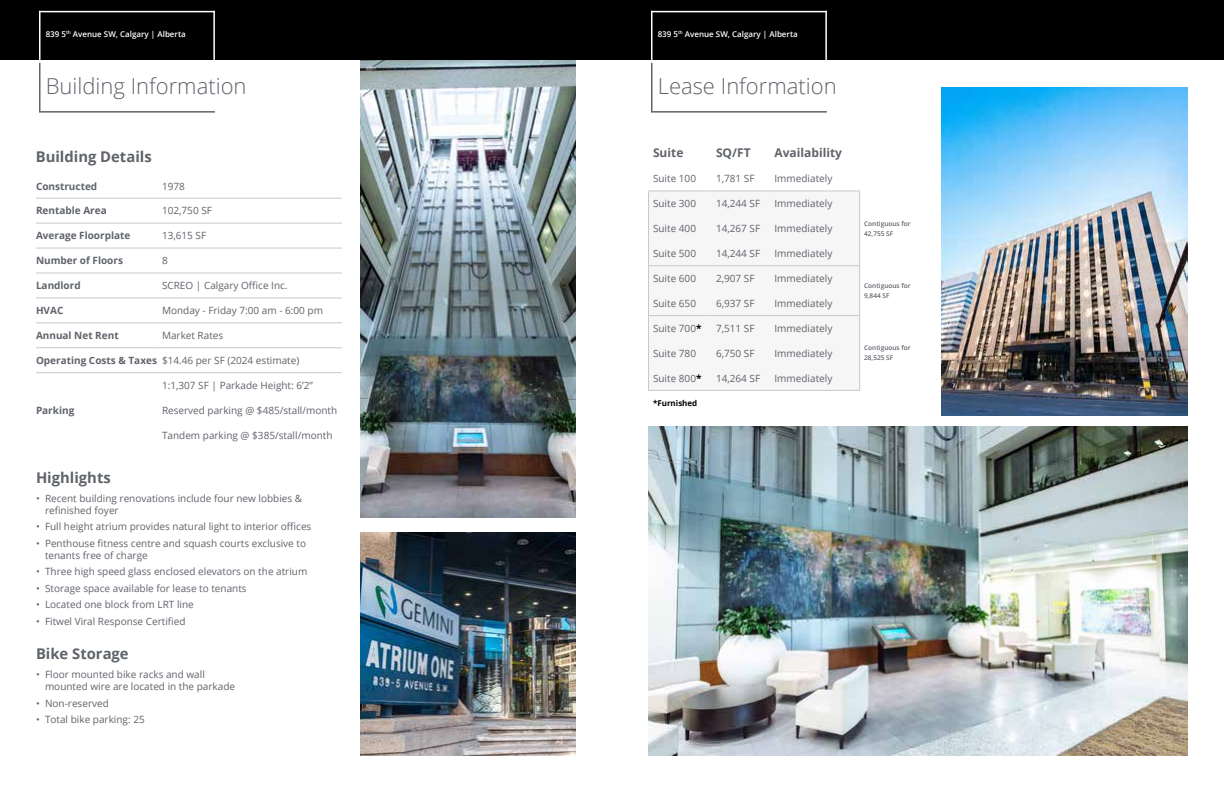
<style>
.page{position:relative;width:1224px;height:792px;background:#fff}
.page>*{position:absolute;margin:0;border:0;box-sizing:border-box;transform-origin:0 0}
.t1{font:300 22px "Open Sans";color:#5f636a}
.t2{font:700 14.8px "Open Sans";color:#5f636a}
.t3{font:700 12px "Open Sans";color:#5f636a}
.t4{font:10px/12px "Open Sans";color:#5f636a}
.t5{font:700 10px "Open Sans";color:#5f636a}
.t6{font:600 8px "Open Sans";color:#fff}
.t7{font:700 8px "Open Sans";color:#000}
.t8{font:600 6.5px/10px "Open Sans";color:#5f636a}
.s1{font-weight:700}
.s2{font-weight:700;color:#000}
</style>
<div class="page">
<div style="left:0;top:0;width:621px;height:60px;background:#000"></div>
<div style="left:595px;top:0;width:629px;height:60px;background:#000"></div>
<img style="left:361px;top:532px;width:215px;height:224px">
<img style="left:361px;top:60px;width:215px;height:457px">
<img style="left:648px;top:427px;width:540px;height:329px">
<img style="left:941px;top:88px;width:247px;height:327px">
<hr style="left:213px;top:11px;width:2px;height:49px;background:#fff">
<hr style="left:825px;top:11px;width:2px;height:49px;background:#fff">
<hr style="left:39px;top:11px;width:176px;height:1px;background:#fff">
<hr style="left:651px;top:11px;width:176px;height:1px;background:#fff">
<hr style="left:39px;top:11px;width:1px;height:49px;background:#fff">
<hr style="left:651px;top:11px;width:1px;height:49px;background:#fff">
<hr style="left:39px;top:63px;width:1px;height:49px;background:#5f636a">
<hr style="left:651px;top:63px;width:1px;height:49px;background:#5f636a">
<hr style="left:39px;top:111px;width:176px;height:2px;background:#5f636a">
<hr style="left:651px;top:111px;width:176px;height:2px;background:#5f636a">
<hr style="left:36px;top:198px;width:122px;height:1px;background:#c7c9c8">
<hr style="left:158px;top:198px;width:184px;height:1px;background:#c7c9c8">
<hr style="left:36px;top:223px;width:122px;height:1px;background:#c7c9c8">
<hr style="left:158px;top:223px;width:184px;height:1px;background:#c7c9c8">
<hr style="left:36px;top:248px;width:122px;height:1px;background:#c7c9c8">
<hr style="left:158px;top:248px;width:184px;height:1px;background:#c7c9c8">
<hr style="left:36px;top:273px;width:122px;height:1px;background:#c7c9c8">
<hr style="left:158px;top:273px;width:184px;height:1px;background:#c7c9c8">
<hr style="left:36px;top:298px;width:122px;height:1px;background:#c7c9c8">
<hr style="left:158px;top:298px;width:184px;height:1px;background:#c7c9c8">
<hr style="left:36px;top:323px;width:122px;height:1px;background:#c7c9c8">
<hr style="left:158px;top:323px;width:184px;height:1px;background:#c7c9c8">
<hr style="left:36px;top:348px;width:122px;height:1px;background:#c7c9c8">
<hr style="left:158px;top:348px;width:184px;height:1px;background:#c7c9c8">
<hr style="left:36px;top:372px;width:122px;height:1px;background:#c7c9c8">
<hr style="left:158px;top:372px;width:184px;height:1px;background:#c7c9c8">
<div style="left:649px;top:191px;width:210px;height:199px;background:#f6f6f6"></div>
<hr style="left:648px;top:190px;width:64px;height:1px;background:#c7c9c8">
<hr style="left:712px;top:190px;width:58px;height:1px;background:#c7c9c8">
<hr style="left:770px;top:190px;width:90px;height:1px;background:#c7c9c8">
<hr style="left:648px;top:265px;width:64px;height:1px;background:#c7c9c8">
<hr style="left:712px;top:265px;width:58px;height:1px;background:#c7c9c8">
<hr style="left:770px;top:265px;width:90px;height:1px;background:#c7c9c8">
<hr style="left:648px;top:315px;width:64px;height:1px;background:#c7c9c8">
<hr style="left:712px;top:315px;width:58px;height:1px;background:#c7c9c8">
<hr style="left:770px;top:315px;width:90px;height:1px;background:#c7c9c8">
<svg style="left:648px;top:191px;width:1px;height:199px"></svg>
<svg style="left:859px;top:191px;width:1px;height:199px"></svg>
<hr style="left:648px;top:390px;width:64px;height:1px;background:#c7c9c8">
<hr style="left:712px;top:390px;width:58px;height:1px;background:#c7c9c8">
<hr style="left:770px;top:390px;width:90px;height:1px;background:#c7c9c8">
<p class="t6" style="left:46px;top:29px;width:142px">839 5<sup>th</sup> Avenue SW, Calgary | Alberta</p>
<p class="t6" style="left:658px;top:29px;width:142px">839 5<sup>th</sup> Avenue SW, Calgary | Alberta</p>
<h1 class="t1" style="left:46px;top:71px;width:202px">Building Information</h1>
<h2 class="t2" style="left:36px;top:146px;width:117px">Building Details</h2>
<p class="t5" style="left:36px;top:179px;width:63px">Constructed</p>
<p class="t4" style="left:162px;top:180px;width:24px">1978</p>
<p class="t5" style="left:36px;top:204px;width:72px">Rentable Area</p>
<p class="t4" style="left:162px;top:205px;width:52px">102,750 SF</p>
<p class="t5" style="left:36px;top:229px;width:96px">Average Floorplate</p>
<p class="t4" style="left:162px;top:230px;width:46px">13,615 SF</p>
<p class="t5" style="left:36px;top:254px;width:88px">Number of Floors</p>
<p class="t4" style="left:162px;top:254px;width:7px">8</p>
<p class="t5" style="left:36px;top:279px;width:46px">Landlord</p>
<p class="t4" style="left:162px;top:279px;width:127px">SCREO | Calgary Office Inc.</p>
<p class="t5" style="left:36px;top:304px;width:29px">HVAC</p>
<p class="t4" style="left:162px;top:304px;width:163px">Monday - Friday 7:00 am - 6:00 pm</p>
<p class="t5" style="left:36px;top:328px;width:84px">Annual Net Rent</p>
<p class="t4" style="left:162px;top:329px;width:63px">Market Rates</p>
<p class="t4" style="left:36px;top:354px;width:265px"><span class="s1">Operating Costs &amp; Taxes</span> $14.46 per SF (2024 estimate)</p>
<p class="t5" style="left:36px;top:403px;width:40px">Parking</p>
<p class="t4" style="left:162px;top:379px;width:153px">1:1,307 SF | Parkade Height: 6’2”</p>
<p class="t4" style="left:162px;top:404px;width:177px">Reserved parking @ $485/stall/month</p>
<p class="t4" style="left:162px;top:429px;width:172px">Tandem parking @ $385/stall/month</p>
<h2 class="t2" style="left:36px;top:467px;width:76px">Highlights</h2>
<p class="t4" style="left:45px;top:492px;width:259px;text-indent:-9px">• Recent building renovations include four new lobbies &amp; refinished foyer</p>
<p class="t4" style="left:36px;top:520px;width:277px">• Full height atrium provides natural light to interior offices</p>
<p class="t4" style="left:45px;top:537px;width:263px;text-indent:-9px">• Penthouse fitness centre and squash courts exclusive to tenants free of charge</p>
<p class="t4" style="left:36px;top:565px;width:273px">• Three high speed glass enclosed elevators on the atrium</p>
<p class="t4" style="left:36px;top:582px;width:212px">• Storage space available for lease to tenants</p>
<p class="t4" style="left:36px;top:598px;width:159px">• Located one block from LRT line</p>
<p class="t4" style="left:36px;top:615px;width:151px">• Fitwel Viral Response Certified</p>
<h2 class="t2" style="left:36px;top:643px;width:94px">Bike Storage</h2>
<p class="t4" style="left:45px;top:668px;width:192px;text-indent:-9px">• Floor mounted bike racks and wall mounted wire are located in the parkade</p>
<p class="t4" style="left:36px;top:697px;width:74px">• Non-reserved</p>
<p class="t4" style="left:36px;top:713px;width:110px">• Total bike parking: 25</p>
<h1 class="t1" style="left:658px;top:71px;width:180px">Lease Information</h1>
<p class="t3" style="left:653px;top:145px;width:32px">Suite</p>
<p class="t3" style="left:716px;top:145px;width:36px">SQ/FT</p>
<p class="t3" style="left:774px;top:145px;width:69px">Availability</p>
<p class="t4" style="left:653px;top:172px;width:45px">Suite 100</p>
<p class="t4" style="left:716px;top:172px;width:40px">1,781 SF</p>
<p class="t4" style="left:774px;top:172px;width:59px">Immediately</p>
<p class="t4" style="left:653px;top:197px;width:45px">Suite 300</p>
<p class="t4" style="left:716px;top:197px;width:46px">14,244 SF</p>
<p class="t4" style="left:774px;top:197px;width:59px">Immediately</p>
<p class="t4" style="left:653px;top:222px;width:45px">Suite 400</p>
<p class="t4" style="left:716px;top:222px;width:46px">14,267 SF</p>
<p class="t4" style="left:774px;top:222px;width:59px">Immediately</p>
<p class="t4" style="left:653px;top:247px;width:45px">Suite 500</p>
<p class="t4" style="left:716px;top:247px;width:46px">14,244 SF</p>
<p class="t4" style="left:774px;top:247px;width:59px">Immediately</p>
<p class="t4" style="left:653px;top:272px;width:45px">Suite 600</p>
<p class="t4" style="left:716px;top:272px;width:40px">2,907 SF</p>
<p class="t4" style="left:774px;top:272px;width:59px">Immediately</p>
<p class="t4" style="left:653px;top:297px;width:45px">Suite 650</p>
<p class="t4" style="left:716px;top:297px;width:40px">6,937 SF</p>
<p class="t4" style="left:774px;top:297px;width:59px">Immediately</p>
<p class="t4" style="left:653px;top:322px;width:50px">Suite 700<span class="s2">*</span></p>
<p class="t4" style="left:716px;top:322px;width:40px">7,511 SF</p>
<p class="t4" style="left:774px;top:322px;width:59px">Immediately</p>
<p class="t4" style="left:653px;top:347px;width:45px">Suite 780</p>
<p class="t4" style="left:716px;top:347px;width:40px">6,750 SF</p>
<p class="t4" style="left:774px;top:347px;width:59px">Immediately</p>
<p class="t4" style="left:653px;top:372px;width:50px">Suite 800<span class="s2">*</span></p>
<p class="t4" style="left:716px;top:372px;width:46px">14,264 SF</p>
<p class="t4" style="left:774px;top:372px;width:59px">Immediately</p>
<p class="t7" style="left:653px;top:397px;width:46px">*Furnished</p>
<p class="t8" style="left:864px;top:218px;width:48px">Contiguous for<br>42,755 SF</p>
<p class="t8" style="left:864px;top:281px;width:48px">Contiguous for<br>9,844 SF</p>
<p class="t8" style="left:864px;top:343px;width:48px">Contiguous for<br>28,525 SF</p>
</div>
